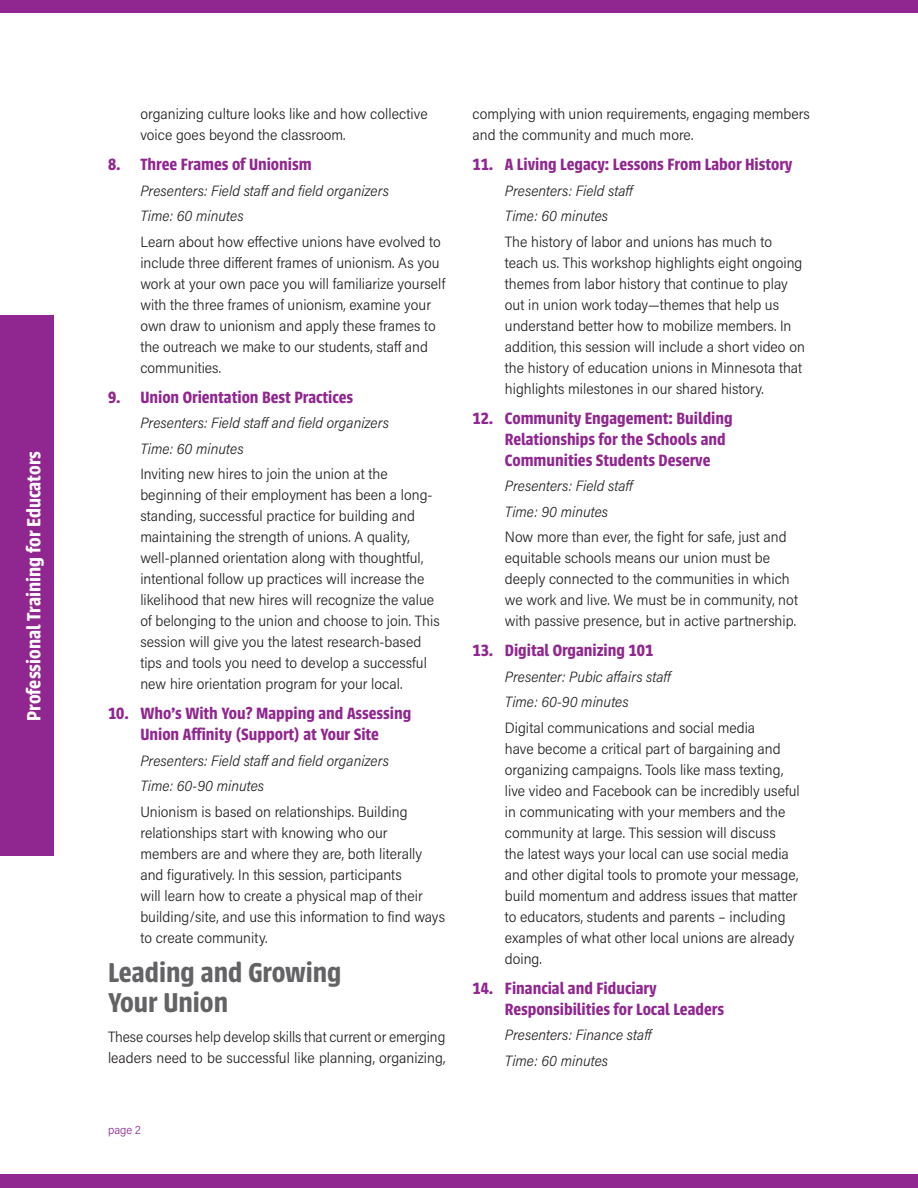
<style>
.page{position:relative;width:918px;height:1188px;background:#fff}
.page>*{position:absolute;margin:0;border:0;box-sizing:border-box;transform-origin:0 0}
._2C_Session_Headline{font:600 30px/30px "Urbana";color:#636366}
.t1{font:600 21px "Urbana";color:#fff}
.t2{font:600 18px/21px "Urbana";color:#90268f}
._2C_Session_Text{font:300 15px/21px "Acumin Pro Semi Cond";color:#231f20}
._2C_Session_Details{font:italic 300 15px "Acumin Pro Semi Cond";color:#231f20}
._2C_Session_Paragrap{font:300 15px/21px "Acumin Pro Semi Cond";color:#231f20}
.t3{font:300 12px "Acumin Pro Semi Cond";color:#90268f}
</style>
<div class="page">
<div style="left:0;top:316px;width:54px;height:540px;background:#90268f"></div>
<div style="left:0;top:0;width:918px;height:14px;background:#90268f"></div>
<div style="left:0;top:1174px;width:918px;height:14px;background:#90268f"></div>
<h2 class="t1" style="left:22px;top:721px;width:271px;rotate:-90deg">Professional Training for Educators</h2>
<p class="_2C_Session_Text" style="left:140px;top:103px;width:289px">organizing culture looks like and how collective voice goes beyond the classroom.</p>
<p class="t2" style="left:108px;top:154px;width:205px">8. Three Frames of Unionism</p>
<p class="_2C_Session_Details" style="left:140px;top:180px;width:250px">Presenters: Field staff and field organizers</p>
<p class="_2C_Session_Details" style="left:140px;top:205px;width:105px">Time: 60 minutes</p>
<p class="_2C_Session_Text" style="left:140px;top:230px;width:306px">Learn about how effective unions have evolved to include three different frames of unionism. As you work at your own pace you will familiarize yourself with the three frames of unionism, examine your own draw to unionism and apply these frames to the outreach we make to our students, staff and communities.</p>
<p class="t2" style="left:108px;top:387px;width:247px">9. Union Orientation Best Practices</p>
<p class="_2C_Session_Details" style="left:140px;top:412px;width:250px">Presenters: Field staff and field organizers</p>
<p class="_2C_Session_Details" style="left:140px;top:438px;width:105px">Time: 60 minutes</p>
<p class="_2C_Session_Text" style="left:140px;top:463px;width:301px">Inviting new hires to join the union at the beginning of their employment has been a long&shy;standing, successful practice for building and maintaining the strength of unions. A quality, well-planned orientation along with thoughtful, intentional follow up practices will increase the likelihood that new hires will recognize the value of belonging to the union and choose to join. This session will give you the latest research-based tips and tools you need to develop a successful new hire orientation program for your local.</p>
<p class="t2" style="left:108px;top:703px;width:305px;text-align:center">10. Who’s With You? Mapping and Assessing<br>Union Affinity (Support) at Your Site</p>
<p class="_2C_Session_Details" style="left:140px;top:750px;width:250px">Presenters: Field staff and field organizers</p>
<p class="_2C_Session_Details" style="left:140px;top:775px;width:125px">Time: 60-90 minutes</p>
<p class="_2C_Session_Text" style="left:140px;top:800px;width:306px">Unionism is based on relationships. Building relationships start with knowing who our members are and where they are, both literally and figuratively. In this session, participants<br>will learn how to create a physical map of their building/site, and use this information to find ways to create community.</p>
<p class="_2C_Session_Headline" style="left:108px;top:957px;width:235px">Leading and Growing<br>Your Union</p>
<p class="_2C_Session_Paragrap" style="left:108px;top:1025px;width:339px">These courses help develop skills that current or emerging leaders need to be successful like planning, organizing,</p>
<p class="t3" style="left:108px;top:1122px;width:34px">page 2</p>
<p class="_2C_Session_Paragrap" style="left:472px;top:103px;width:339px">complying with union requirements, engaging members and the community and much more.</p>
<p class="t2" style="left:472px;top:154px;width:322px">11. A Living Legacy: Lessons From Labor History</p>
<p class="_2C_Session_Details" style="left:505px;top:180px;width:129px">Presenters: Field staff</p>
<p class="_2C_Session_Details" style="left:505px;top:205px;width:105px">Time: 60 minutes</p>
<p class="_2C_Session_Text" style="left:505px;top:230px;width:302px">The history of labor and unions has much to teach us. This workshop highlights eight ongoing themes from labor history that continue to play out in union work today—themes that help us understand better how to mobilize members. In addition, this session will include a short video on the history of education unions in Minnesota that highlights milestones in our shared history.</p>
<p class="t2" style="left:505px;top:408px;width:229px;text-indent:-32px">12. Community Engagement: Building<br>Relationships for the Schools and<br>Communities Students Deserve</p>
<p class="_2C_Session_Details" style="left:505px;top:475px;width:129px">Presenters: Field staff</p>
<p class="_2C_Session_Details" style="left:505px;top:501px;width:105px">Time: 90 minutes</p>
<p class="_2C_Session_Text" style="left:505px;top:526px;width:295px">Now more than ever, the fight for safe, just and equitable schools means our union must be deeply connected to the communities in which we work and live. We must be in community, not with passive presence, but in active partnership.</p>
<p class="t2" style="left:472px;top:640px;width:182px">13. Digital Organizing 101</p>
<p class="_2C_Session_Details" style="left:505px;top:666px;width:167px">Presenter: Pubic affairs staff</p>
<p class="_2C_Session_Details" style="left:505px;top:691px;width:125px">Time: 60-90 minutes</p>
<p class="_2C_Session_Text" style="left:505px;top:716px;width:296px">Digital communications and social media<br>have become a critical part of bargaining and organizing campaigns. Tools like mass texting, live video and Facebook can be incredibly useful in communicating with your members and the community at large. This session will discuss<br>the latest ways your local can use social media and other digital tools to promote your message, build momentum and address issues that matter to educators, students and parents – including examples of what other local unions are already doing.</p>
<p class="t2" style="left:505px;top:978px;width:221px;text-indent:-32px">14. Financial and Fiduciary<br>Responsibilities for Local Leaders</p>
<p class="_2C_Session_Details" style="left:505px;top:1024px;width:148px">Presenters: Finance staff</p>
<p class="_2C_Session_Details" style="left:505px;top:1050px;width:105px">Time: 60 minutes</p>
</div>
